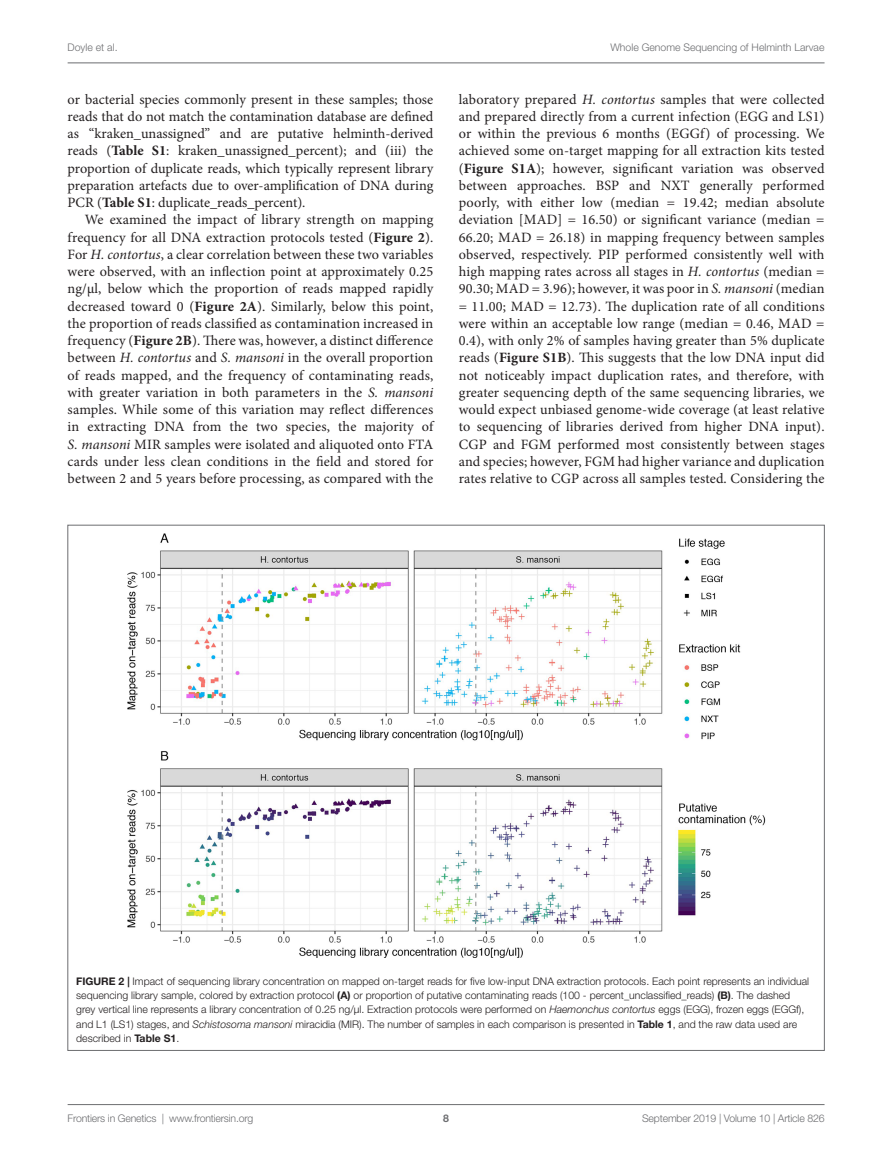
<style>
.page{position:relative;width:893px;height:1170px;background:#fff}
.page>*{position:absolute;margin:0;border:0;box-sizing:border-box;transform-origin:0 0}
.T{font:14.25px/17.2px "Minion Pro";color:#231f20;text-align:justify}
.FC{font:300 10.5px/14.2px "Helvetica Neue LT Std";color:#231f20}
.t1{font:300 10.5px "Helvetica Neue LT Std";letter-spacing:-.015em;color:#6c6d70}
.t2{font:700 10.5px "Helvetica Neue LT Std";color:#6c6d70}
.s1{font-weight:700}
.s2{font-style:italic}
</style>
<div class="page">
<hr style="left:68px;top:63px;width:756px;height:1px;background:#6c6d70">
<hr style="left:68px;top:1104px;width:756px;height:1px;background:#6c6d70">
<img style="left:127px;top:533px;width:638px;height:424px">
<p class="t1" style="left:68px;top:41px;width:51px">Doyle et al.</p>
<p class="t1" style="left:610px;top:41px;width:216px">Whole Genome Sequencing of Helminth Larvae</p>
<p class="T" style="left:68px;top:90px;width:367px">or bacterial species commonly present in these samples; those reads that do not match the contamination database are defined as “kraken_unassigned” and are putative helminth-derived reads (<span class="s1">Table S1</span>: kraken_unassigned_percent); and (iii) the proportion of duplicate reads, which typically represent library preparation artefacts due to over-amplification of DNA during PCR (<span class="s1">Table S1</span>: duplicate_reads_percent).</p>
<p class="T" style="left:68px;top:211px;width:367px;text-indent:17px">We examined the impact of library strength on mapping frequency for all DNA extraction protocols tested (<span class="s1">Figure 2</span>).<br>For <span class="s2">H. contortus</span>, a clear correlation between these two variables were observed, with an inflection point at approximately 0.25 ng/µl, below which the proportion of reads mapped rapidly decreased toward 0 (<span class="s1">Figure 2A</span>). Similarly, below this point, the proportion of reads classified as contamination increased in frequency (<span class="s1">Figure 2B</span>). There was, however, a distinct difference between <span class="s2">H. contortus</span> and <span class="s2">S. mansoni</span> in the overall proportion of reads mapped, and the frequency of contaminating reads, with greater variation in both parameters in the <span class="s2">S. mansoni </span>samples. While some of this variation may reflect differences in extracting DNA from the two species, the majority of <span class="s2">S. mansoni</span> MIR samples were isolated and aliquoted onto FTA cards under less clean conditions in the field and stored for between 2 and 5 years before processing, as compared with the</p>
<p class="T" style="left:459px;top:90px;width:367px">laboratory prepared <span class="s2">H. contortus</span> samples that were collected and prepared directly from a current infection (EGG and LS1) or within the previous 6 months (EGGf) of processing. We achieved some on-target mapping for all extraction kits tested (<span class="s1">Figure S1A</span>); however, significant variation was observed between approaches. BSP and NXT generally performed poorly, with either low (median = 19.42; median absolute deviation [MAD] = 16.50) or significant variance (median = 66.20; MAD = 26.18) in mapping frequency between samples observed, respectively. PIP performed consistently well with high mapping rates across all stages in <span class="s2">H. contortus</span> (median = 90.30; MAD = 3.96); however, it was poor in <span class="s2">S. mansoni</span> (median = 11.00; MAD = 12.73). The duplication rate of all conditions were within an acceptable low range (median = 0.46, MAD = 0.4), with only 2% of samples having greater than 5% duplicate reads (<span class="s1">Figure S1B</span>). This suggests that the low DNA input did not noticeably impact duplication rates, and therefore, with greater sequencing depth of the same sequencing libraries, we would expect unbiased genome-wide coverage (at least relative to sequencing of libraries derived from higher DNA input).<br>CGP and FGM performed most consistently between stages and species; however, FGM had higher variance and duplication rates relative to CGP across all samples tested. Considering the</p>
<p class="FC" style="left:76px;top:973px;width:734px"><span class="s1">FIGURE 2 |</span> Impact of sequencing library concentration on mapped on-target reads for five low-input DNA extraction protocols. Each point represents an individual sequencing library sample, colored by extraction protocol <span class="s1">(A)</span> or proportion of putative contaminating reads (100 - percent_unclassified_reads) <span class="s1">(B)</span>. The dashed grey vertical line represents a library concentration of 0.25 ng/µl. Extraction protocols were performed on <span class="s2">Haemonchus contortus</span> eggs (EGG), frozen eggs (EGGf), and L1 (LS1) stages, and <span class="s2">Schistosoma mansoni</span> miracidia (MIR). The number of samples in each comparison is presented in <span class="s1">Table 1</span>, and the raw data used are described in <span class="s1">Table S1</span>.</p>
<p class="t1" style="left:68px;top:1111px;width:187px">Frontiers in Genetics | www.frontiersin.org</p>
<p class="t2" style="left:443px;top:1111px;width:7px">8</p>
<p class="t1" style="left:642px;top:1111px;width:184px">September 2019 | Volume 10 | Article 826</p>
</div>
